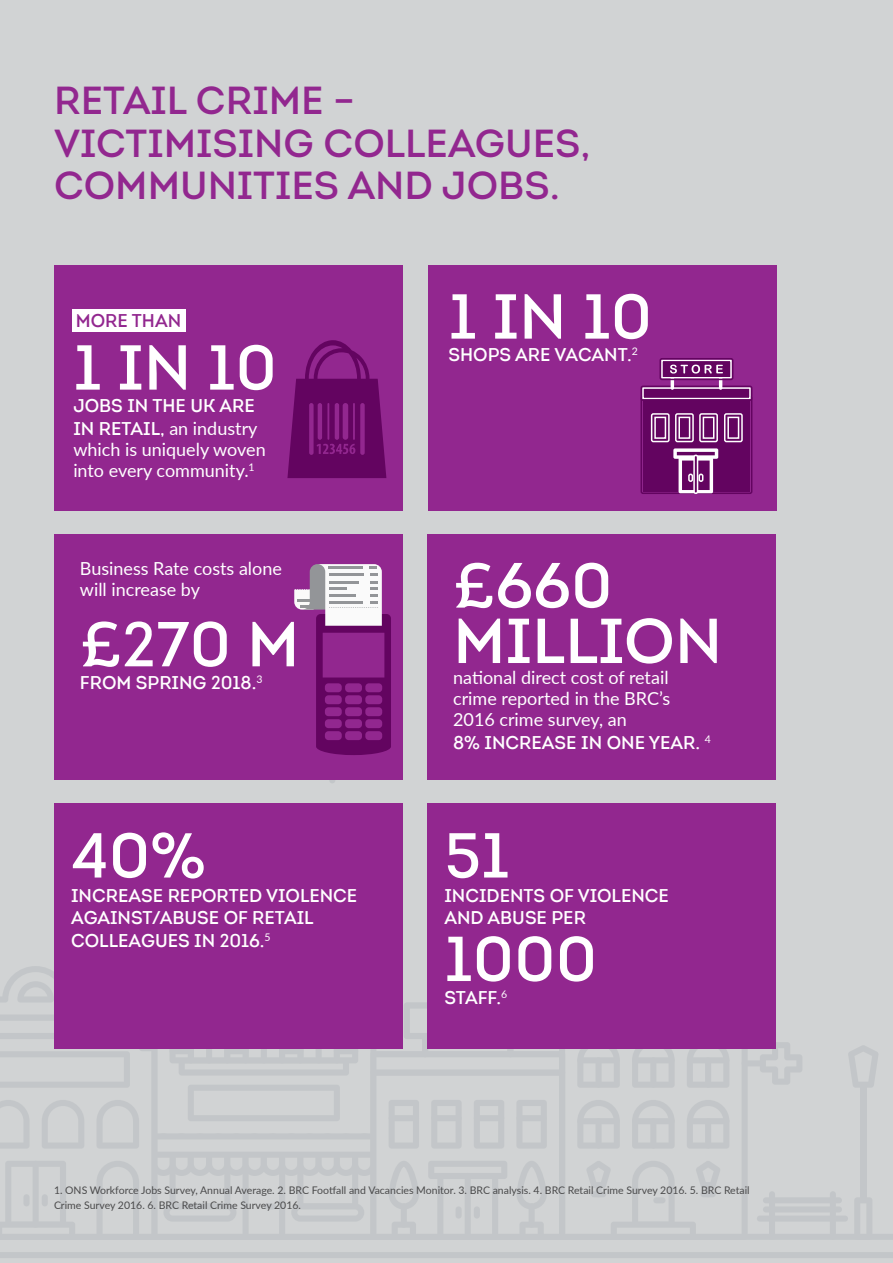
<style>
.page{position:relative;width:893px;height:1263px;background:#d1d3d4}
.page>*{position:absolute;margin:0;border:0;box-sizing:border-box;transform-origin:0 0}
.t1{font:600 63.3px/55.5px "Intro";color:#fff}
.t2{font:39.15px/42.5px "Intro Semi Bold Caps";color:#92278f}
.t3{font:600 18px/22.5px "Intro";color:#fff}
.t4{font:18px/21px "Lato";color:#fff}
.t5{font:600 18px "Intro";color:#92278f}
.t6{font:10.5px/15px "Lato";color:#4a4a4b}
.s1{font-family:"Intro";font-weight:600}
</style>
<div class="page">
<svg style="left:0;top:966px;width:893px;height:292px"></svg>
<div style="left:529px;top:1203px;width:6px;height:25px;background:#c3c6c9;border-radius:3px"></div>
<div style="left:54px;top:265px;width:349px;height:245px;background:#92278f"></div>
<div style="left:427px;top:534px;width:349px;height:245px;background:#92278f"></div>
<div style="left:72px;top:310px;width:113px;height:22px;background:#fff"></div>
<div style="left:54px;top:534px;width:349px;height:245px;background:#92278f"></div>
<svg style="left:294px;top:564px;width:97px;height:219px"></svg>
<svg style="left:287px;top:340px;width:99px;height:138px"></svg>
<div style="left:428px;top:265px;width:349px;height:245px;background:#92278f"></div>
<svg style="left:640px;top:358px;width:113px;height:136px;background:#812f7e"></svg>
<div style="left:688px;top:474px;width:5px;height:8px;border:2px solid #fff;border-radius:2px"></div>
<div style="left:693px;top:455px;width:5px;height:39px;border:2px solid #fff;border-radius:2px"></div>
<div style="left:54px;top:804px;width:349px;height:245px;background:#92278f"></div>
<div style="left:427px;top:804px;width:349px;height:245px;background:#92278f"></div>
<h2 class="t2" style="left:54px;top:79px;width:538px">RETAIL CRIME –<br>VICTIMISING COLLEAGUES,<br>COMMUNITIES AND JOBS.</h2>
<h3 class="t5" style="left:76px;top:310px;width:107px">MORE THAN</h3>
<h1 class="t1" style="left:73px;top:340px;width:205px">1 IN 10</h1>
<h3 class="t3" style="left:73px;top:395px;width:183px">JOBS IN THE UK ARE</h3>
<h3 class="t4" style="left:73px;top:417px;width:194px"><span class="s1">IN RETAIL,</span> an industry which is uniquely woven into every community.<sup>1</sup></h3>
<h3 class="t4" style="left:80px;top:557px;width:204px">Business Rate costs alone will increase by</h3>
<h1 class="t1" style="left:80px;top:616px;width:221px">£270 M</h1>
<h3 class="t3" style="left:80px;top:671px;width:184px">FROM SPRING 2018.<sup>3</sup></h3>
<h1 class="t1" style="left:71px;top:827px;width:136px">40%</h1>
<h3 class="t3" style="left:71px;top:884px;width:288px">INCREASE REPORTED VIOLENCE<br>AGAINST/ABUSE OF RETAIL<br>COLLEAGUES IN 2016.<sup>5</sup></h3>
<h1 class="t1" style="left:448px;top:289px;width:205px">1 IN 10</h1>
<h3 class="t3" style="left:448px;top:344px;width:191px">SHOPS ARE VACANT.<sup>2</sup></h3>
<h1 class="t1" style="left:453px;top:558px;width:271px">£660<br>MILLION</h1>
<h3 class="t4" style="left:453px;top:666px;width:219px;text-align:justify">national direct cost of retail crime reported in the BRC’s 2016 crime survey, an</h3>
<h3 class="t3" style="left:453px;top:731px;width:259px">8% INCREASE IN ONE YEAR. <sup>4</sup></h3>
<h1 class="t1" style="left:444px;top:827px;width:66px">51</h1>
<h3 class="t3" style="left:444px;top:884px;width:226px">INCIDENTS OF VIOLENCE<br>AND ABUSE PER</h3>
<h1 class="t1" style="left:444px;top:931px;width:154px">1000</h1>
<h3 class="t3" style="left:444px;top:986px;width:64px">STAFF.<sup>6</sup></h3>
<p class="t6" style="left:54px;top:1182px;width:697px">1. ONS Workforce Jobs Survey, Annual Average. 2. BRC Footfall and Vacancies Monitor. 3. BRC analysis. 4. BRC Retail Crime Survey 2016. 5. BRC Retail<br>Crime Survey 2016. 6. BRC Retail Crime Survey 2016.</p>
</div>
